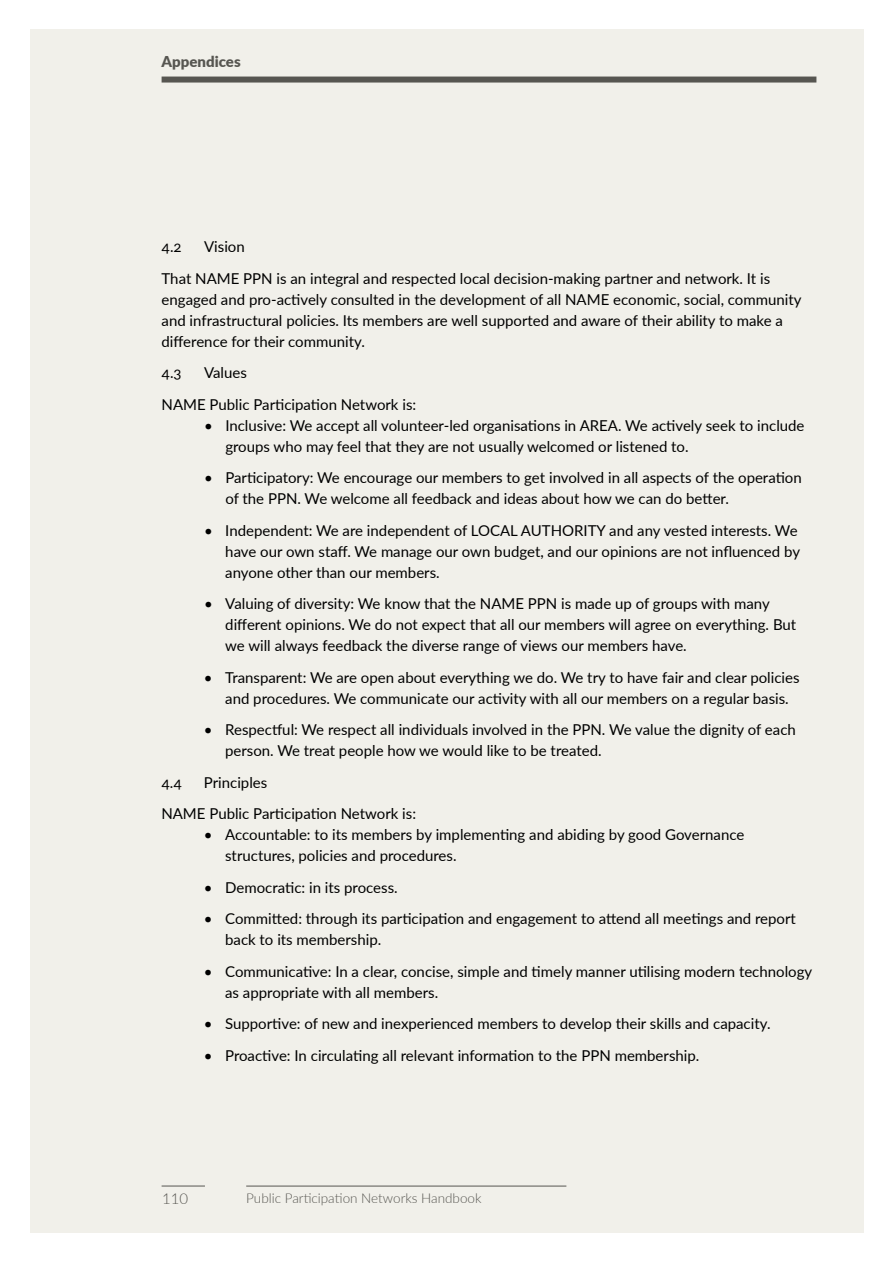
<style>
.page{position:relative;width:893px;height:1263px;background:#fff}
.page>*{position:absolute;margin:0;border:0;box-sizing:border-box;transform-origin:0 0}
.t1{font:15px/21px "Lato";color:#000}
.t2{font:900 15px "Lato";color:#575651}
.t3{font:300 15px "Lato";color:#575651}
.t4{font:300 13.5px "Lato";color:#575651}
</style>
<div class="page">
<div style="left:30px;top:30px;width:833px;height:1203px;background:#f1f0ea"></div>
<hr style="left:162px;top:1186px;width:43px;height:1px;background:#575651">
<hr style="left:246px;top:1186px;width:320px;height:1px;background:#575651">
<div style="left:162px;top:77px;width:654px;height:6px;background:#575651"></div>
<p class="t2" style="left:162px;top:51px;width:81px">Appendices</p>
<p class="t1" style="left:162px;top:230px;width:610px;line-height:31.5px;text-indent:43px">Vision<br>That NAME PPN is an integral and respected local decision-making partner and network. It is</p>
<p class="t1" style="left:162px;top:288px;width:641px">engaged and pro-actively consulted in the development of all NAME economic, social, community and infrastructural policies. Its members are well supported and aware of their ability to make a difference for their community.</p>
<p class="t1" style="left:162px;top:361px;width:21px">4.3</p>
<p class="t1" style="left:162px;top:235px;width:22px">4.2</p>
<p class="t1" style="left:162px;top:356px;width:256px;line-height:31.5px;text-indent:43px">Values<br>NAME Public Participation Network is:</p>
<p class="t1" style="left:225px;top:414px;width:581px;text-indent:-21px">• Inclusive: We accept all volunteer-led organisations in AREA. We actively seek to include groups who may feel that they are not usually welcomed or listened to.</p>
<p class="t1" style="left:225px;top:466px;width:578px;text-indent:-21px">• Participatory: We encourage our members to get involved in all aspects of the operation of the PPN. We welcome all feedback and ideas about how we can do better.</p>
<p class="t1" style="left:225px;top:519px;width:576px;text-indent:-21px">• Independent: We are independent of LOCAL AUTHORITY and any vested interests. We have our own staff. We manage our own budget, and our opinions are not influenced by anyone other than our members.</p>
<p class="t1" style="left:225px;top:592px;width:572px;text-indent:-21px">• Valuing of diversity: We know that the NAME PPN is made up of groups with many different opinions. We do not expect that all our members will agree on everything. But we will always feedback the diverse range of views our members have.</p>
<p class="t1" style="left:225px;top:666px;width:576px;text-indent:-21px">• Transparent: We are open about everything we do. We try to have fair and clear policies and procedures. We communicate our activity with all our members on a regular basis.</p>
<p class="t1" style="left:225px;top:718px;width:572px;text-indent:-21px">• Respectful: We respect all individuals involved in the PPN. We value the dignity of each person. We treat people how we would like to be treated.</p>
<p class="t1" style="left:161px;top:771px;width:22px">4.4</p>
<p class="t1" style="left:161px;top:766px;width:256px;line-height:31.5px;text-indent:43px">Principles<br>NAME Public Participation Network is:</p>
<p class="t1" style="left:225px;top:823px;width:521px;text-indent:-21px">• Accountable: to its members by implementing and abiding by good Governance structures, policies and procedures.</p>
<p class="t1" style="left:204px;top:876px;width:195px">• Democratic: in its process.</p>
<p class="t1" style="left:225px;top:907px;width:572px;text-indent:-21px">• Committed: through its participation and engagement to attend all meetings and report back to its membership.</p>
<p class="t1" style="left:225px;top:960px;width:589px;text-indent:-21px">• Communicative: In a clear, concise, simple and timely manner utilising modern technology as appropriate with all members.</p>
<p class="t1" style="left:204px;top:1012px;width:568px">• Supportive: of new and inexperienced members to develop their skills and capacity.</p>
<p class="t1" style="left:204px;top:1044px;width:497px">• Proactive: In circulating all relevant information to the PPN membership.</p>
<p class="t3" style="left:162px;top:1188px;width:28px">110</p>
<p class="t4" style="left:246px;top:1189px;width:237px">Public Participation Networks Handbook</p>
</div>
